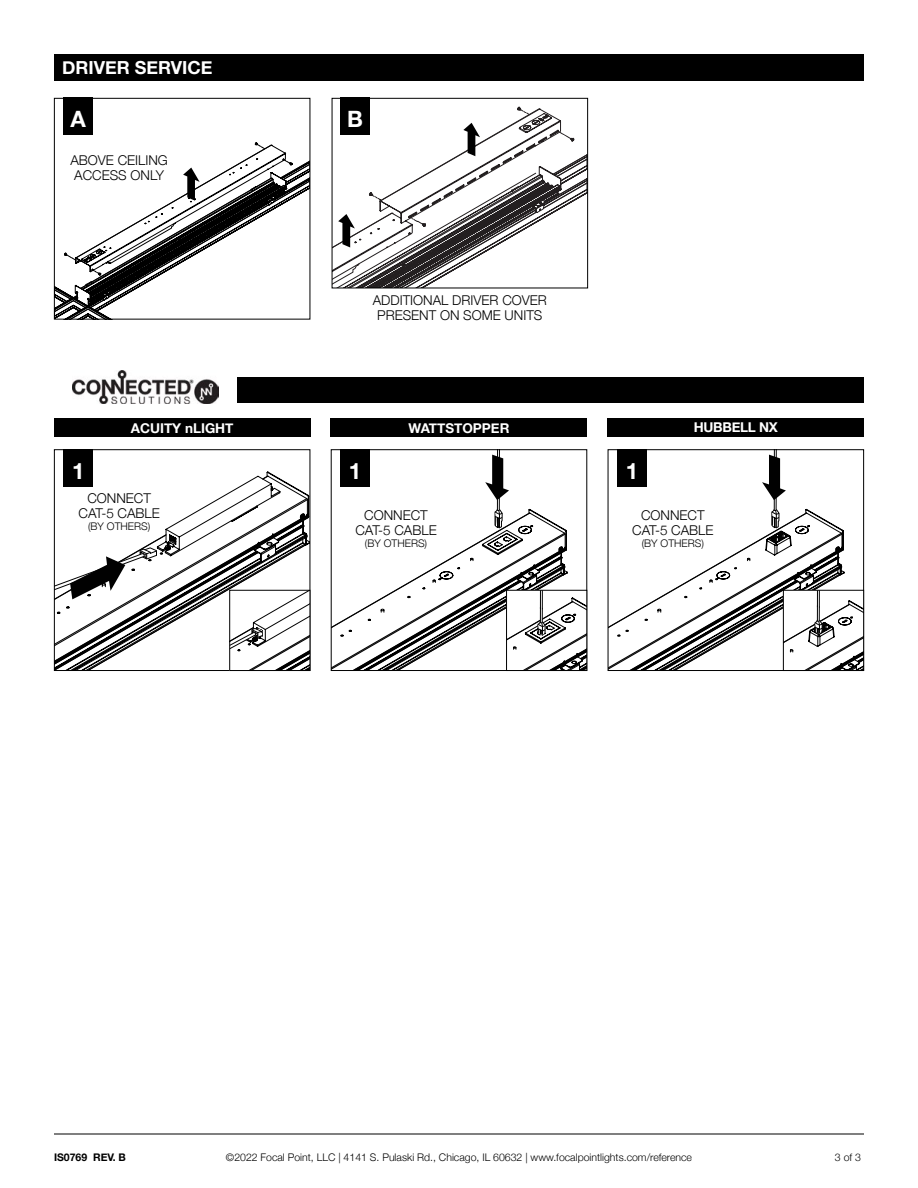
<style>
.page{position:relative;width:918px;height:1188px;background:#fff}
.page>*{position:absolute;margin:0;border:0;box-sizing:border-box;transform-origin:0 0}
.t1{font:700 22.5px "Helvetica Neue";color:#fff}
.t2{font:700 18px "Helvetica Neue";color:#fff}
.t3{font:300 13.5px/15px "Helvetica Neue";color:#000;text-align:center}
.t4{font:700 13.5px "Helvetica Neue";color:#fff}
.t5{font:700 13.5px "Helvetica Neue";letter-spacing:-.02em;color:#fff}
.t6{font:300 10.5px "Helvetica Neue";color:#000}
.t7{font:700 10.5px "Helvetica Neue";color:#000}
</style>
<div class="page">
<hr style="left:54px;top:1134px;width:810px;height:1px;background:#000">
<svg style="left:334px;top:138px;width:252px;height:148px"></svg>
<svg style="left:334px;top:107px;width:240px;height:173px"></svg>
<div style="left:332px;top:98px;width:256px;height:190px;border:1px solid #000"></div>
<svg style="left:255px;top:142px;width:53px;height:57px"></svg>
<svg style="left:56px;top:143px;width:236px;height:175px"></svg>
<div style="left:54px;top:98px;width:256px;height:222px;border:1px solid #000"></div>
<div style="left:55px;top:55px;width:808px;height:25px;background:#000"></div>
<div style="left:54px;top:54px;width:810px;height:27px;border:2px solid #000"></div>
<div style="left:63px;top:98px;width:30px;height:37px;background:#000"></div>
<div style="left:340px;top:98px;width:30px;height:37px;background:#000"></div>
<svg style="left:63px;top:476px;width:245px;height:38px"></svg>
<svg style="left:54px;top:514px;width:256px;height:157px"></svg>
<div style="left:229px;top:590px;width:81px;height:81px;border:1px solid #000"></div>
<svg style="left:331px;top:450px;width:256px;height:221px"></svg>
<div style="left:506px;top:590px;width:81px;height:81px;border:1px solid #000"></div>
<div style="left:63px;top:449px;width:30px;height:37px;background:#000"></div>
<div style="left:340px;top:449px;width:30px;height:37px;background:#000"></div>
<div style="left:237px;top:377px;width:627px;height:26px;background:#000"></div>
<img style="left:73px;top:370px;width:145px;height:34px">
<div style="left:54px;top:418px;width:256px;height:19px;background:#000"></div>
<div style="left:331px;top:418px;width:256px;height:19px;background:#000"></div>
<svg style="left:608px;top:450px;width:256px;height:221px"></svg>
<div style="left:783px;top:590px;width:81px;height:81px;border:1px solid #000"></div>
<div style="left:617px;top:449px;width:30px;height:37px;background:#000"></div>
<div style="left:608px;top:418px;width:256px;height:19px;background:#000"></div>
<h2 class="t2" style="left:62px;top:53px;width:152px">DRIVER SERVICE</h2>
<h1 class="t1" style="left:71px;top:102px;width:17px">A</h1>
<h1 class="t1" style="left:347px;top:102px;width:17px">B</h1>
<p class="t3" style="left:70px;top:152px;width:99px;text-align:left">ABOVE CEILING<br>ACCESS ONLY</p>
<p class="t3" style="left:373px;top:291px;width:176px">ADDITIONAL DRIVER COVER<br>PRESENT ON SOME UNITS</p>
<p class="t4" style="left:131px;top:417px;width:104px">ACUITY nLIGHT</p>
<p class="t4" style="left:409px;top:417px;width:102px">WATTSTOPPER</p>
<h1 class="t1" style="left:72px;top:453px;width:14px">1</h1>
<h1 class="t1" style="left:349px;top:453px;width:14px">1</h1>
<p class="t3" style="left:78px;top:490px;width:83px">CONNECT<br>CAT-5 CABLE</p>
<p class="t6" style="left:88px;top:518px;width:64px">(BY OTHERS)</p>
<p class="t3" style="left:355px;top:506px;width:83px">CONNECT<br>CAT-5 CABLE</p>
<p class="t6" style="left:365px;top:534px;width:64px">(BY OTHERS)</p>
<h1 class="t1" style="left:626px;top:453px;width:14px">1</h1>
<p class="t5" style="left:694px;top:417px;width:86px">HUBBELL NX</p>
<p class="t3" style="left:632px;top:506px;width:83px">CONNECT<br>CAT-5 CABLE</p>
<p class="t6" style="left:642px;top:534px;width:64px">(BY OTHERS)</p>
<p class="t7" style="left:54px;top:1149px;width:73px">IS0769 REV. B</p>
<p class="t6" style="left:226px;top:1149px;width:468px">©2022 Focal Point, LLC | 4141 S. Pulaski Rd., Chicago, IL 60632 | www.focalpointlights.com/reference</p>
<p class="t6" style="left:835px;top:1149px;width:28px">3 of 3</p>
</div>
